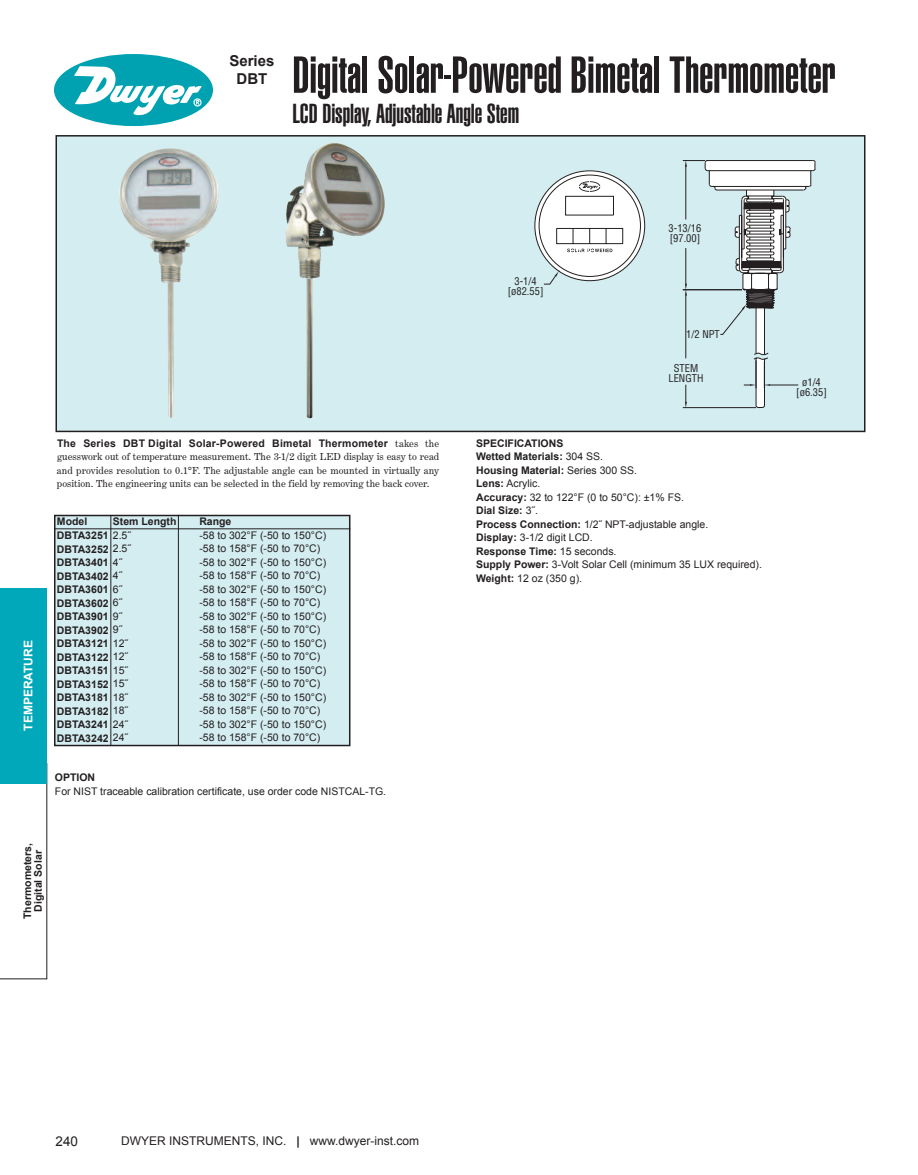
<style>
.page{position:relative;width:918px;height:1175px;background:#fff}
.page>*{position:absolute;margin:0;border:0;box-sizing:border-box;transform-origin:0 0}
.t1{font:900 extra-condensed 51px "Helvetica";color:#231f20}
.t2{font:900 extra-condensed 27px "Helvetica";color:#231f20}
.t3{font:700 15px/18px "Arial";color:#231f20;text-align:center}
.t4{font:13.5px "Arial";color:#231f20}
.t5{font:12px "Arial";color:#231f20}
.t6{font:700 12px "Arial";color:#fff}
.t7{font:10.5px/13.5px "Arial";color:#231f20}
.t8{font:700 10.5px/13.5px "Arial";color:#231f20;text-align:center}
.t9{font:10.5px/13.5px "Century Expanded T";color:#231f20;text-align:justify}
.t10{font:700 10.5px "Arial";letter-spacing:.02em;color:#231f20}
.t11{font:condensed 10.5px/10.5px "Helvetica";color:#231f20;text-align:center}
.s1{font-family:"Century Expanded T";font-weight:400}
.s2{font-weight:400}
.s3{font-weight:700}
</style>
<div class="page">
<svg style="left:0;top:783px;width:47px;height:196px"></svg>
<div style="left:0;top:587px;width:47px;height:196px;background:#00a8b9"></div>
<div style="left:57px;top:136px;width:807px;height:294px;background:#d4edf1"></div>
<div style="left:56px;top:135px;width:810px;height:297px;border:2px solid #231f20"></div>
<div style="left:55px;top:515px;width:295px;height:230px;background:#d4edf1"></div>
<div style="left:54px;top:515px;width:296px;height:231px;border:2px solid #231f20"></div>
<hr style="left:110px;top:515px;width:1px;height:230px;background:#231f20">
<hr style="left:178px;top:515px;width:1px;height:230px;background:#231f20">
<hr style="left:54px;top:528px;width:296px;height:1px;background:#231f20">
<img style="left:119px;top:148px;width:100px;height:270px">
<img style="left:285px;top:143px;width:100px;height:275px">
<svg style="left:534px;top:160px;width:282px;height:248px"></svg>
<div style="left:54px;top:54px;width:159px;height:72px;background:#00a2b1;border-radius:50%"></div>
<svg style="left:74px;top:66px;width:128px;height:50px"></svg>
<h3 class="t3" style="left:229px;top:52px;width:47px">Series<br>DBT</h3>
<h1 class="t1" style="left:292px;top:56px;width:545px">Digital Solar-Powered Bimetal Thermometer</h1>
<h2 class="t2" style="left:292px;top:104px;width:228px">LCD Display, Adjustable Angle Stem</h2>
<p class="t6" style="left:21px;top:730px;width:92px;rotate:-90deg">TEMPERATURE</p>
<p class="t10" style="left:57px;top:437px;width:384px">The Series DBT Digital Solar-Powered Bimetal Thermometer <span class="s1">takes the</span></p>
<p class="t9" style="left:57px;top:450px;width:384px">guesswork out of temperature measurement. The 3-1/2 digit LED display is easy to read and provides resolution to 0.1°F. The adjustable angle can be mounted in virtually any position. The engineering units can be selected in the field by removing the back cover.</p>
<p class="t8" style="left:113px;top:515px;width:65px">Stem Length</p>
<p class="t8" style="left:57px;top:515px;width:76px;text-align:left">Model<br>DBTA3251 <span class="s2">2.5˝<br></span>DBTA3252 <span class="s2">2.5˝<br></span>DBTA3401 <span class="s2">4˝<br></span>DBTA3402 <span class="s2">4˝<br></span>DBTA3601 <span class="s2">6˝<br></span>DBTA3602 <span class="s2">6˝<br></span>DBTA3901 <span class="s2">9˝<br></span>DBTA3902 <span class="s2">9˝<br></span>DBTA3121 <span class="s2">12˝<br></span>DBTA3122 <span class="s2">12˝<br></span>DBTA3151 <span class="s2">15˝<br></span>DBTA3152 <span class="s2">15˝<br></span>DBTA3181 <span class="s2">18˝<br></span>DBTA3182 <span class="s2">18˝<br></span>DBTA3241 <span class="s2">24˝<br></span>DBTA3242 <span class="s2">24˝</span></p>
<p class="t8" style="left:199px;top:515px;width:34px">Range</p>
<p class="t7" style="left:199px;top:528px;width:128px">-58 to 302°F (-50 to 150°C) -58 to 158°F (-50 to 70°C) -58 to 302°F (-50 to 150°C) -58 to 158°F (-50 to 70°C) -58 to 302°F (-50 to 150°C) -58 to 158°F (-50 to 70°C) -58 to 302°F (-50 to 150°C) -58 to 158°F (-50 to 70°C) -58 to 302°F (-50 to 150°C) -58 to 158°F (-50 to 70°C) -58 to 302°F (-50 to 150°C) -58 to 158°F (-50 to 70°C) -58 to 302°F (-50 to 150°C) -58 to 158°F (-50 to 70°C) -58 to 302°F (-50 to 150°C) -58 to 158°F (-50 to 70°C)</p>
<p class="t8" style="left:55px;top:771px;width:42px">OPTION</p>
<p class="t7" style="left:55px;top:784px;width:333px">For NIST traceable calibration certificate, use order code NISTCAL-TG.</p>
<p class="t8" style="left:22px;top:919px;width:77px;line-height:10.5px;rotate:-90deg">Thermometers,<br>Digital Solar</p>
<p class="t11" style="left:508px;top:276px;width:37px">3-1/4 [ø82.55]</p>
<p class="t11" style="left:669px;top:223px;width:34px;text-align:left">3-13/16 [97.00]</p>
<p class="t11" style="left:686px;top:329px;width:35px">1/2 NPT</p>
<p class="t11" style="left:668px;top:363px;width:36px">STEM<br>LENGTH</p>
<p class="t7" style="left:476px;top:436px;width:287px"><span class="s3">SPECIFICATIONS<br>Wetted Materials:</span> 304 SS.<br><span class="s3">Housing Material:</span> Series 300 SS.<br><span class="s3">Lens:</span> Acrylic.<br><span class="s3">Accuracy:</span> 32 to 122°F (0 to 50°C): ±1% FS.<br><span class="s3">Dial Size:</span> 3˝.<br><span class="s3">Process Connection:</span> 1/2˝ NPT-adjustable angle.<br><span class="s3">Display:</span> 3-1/2 digit LCD.<br><span class="s3">Response Time:</span> 15 seconds.<br><span class="s3">Supply Power:</span> 3-Volt Solar Cell (minimum 35 LUX required).<br><span class="s3">Weight:</span> 12 oz (350 g).</p>
<p class="t11" style="left:796px;top:377px;width:32px">ø1/4 [ø6.35]</p>
<p class="t4" style="left:56px;top:1133px;width:24px">240</p>
<p class="t5" style="left:121px;top:1133px;width:300px">DWYER INSTRUMENTS, INC. <span class="s3">|</span> www.dwyer-inst.com</p>
</div>
